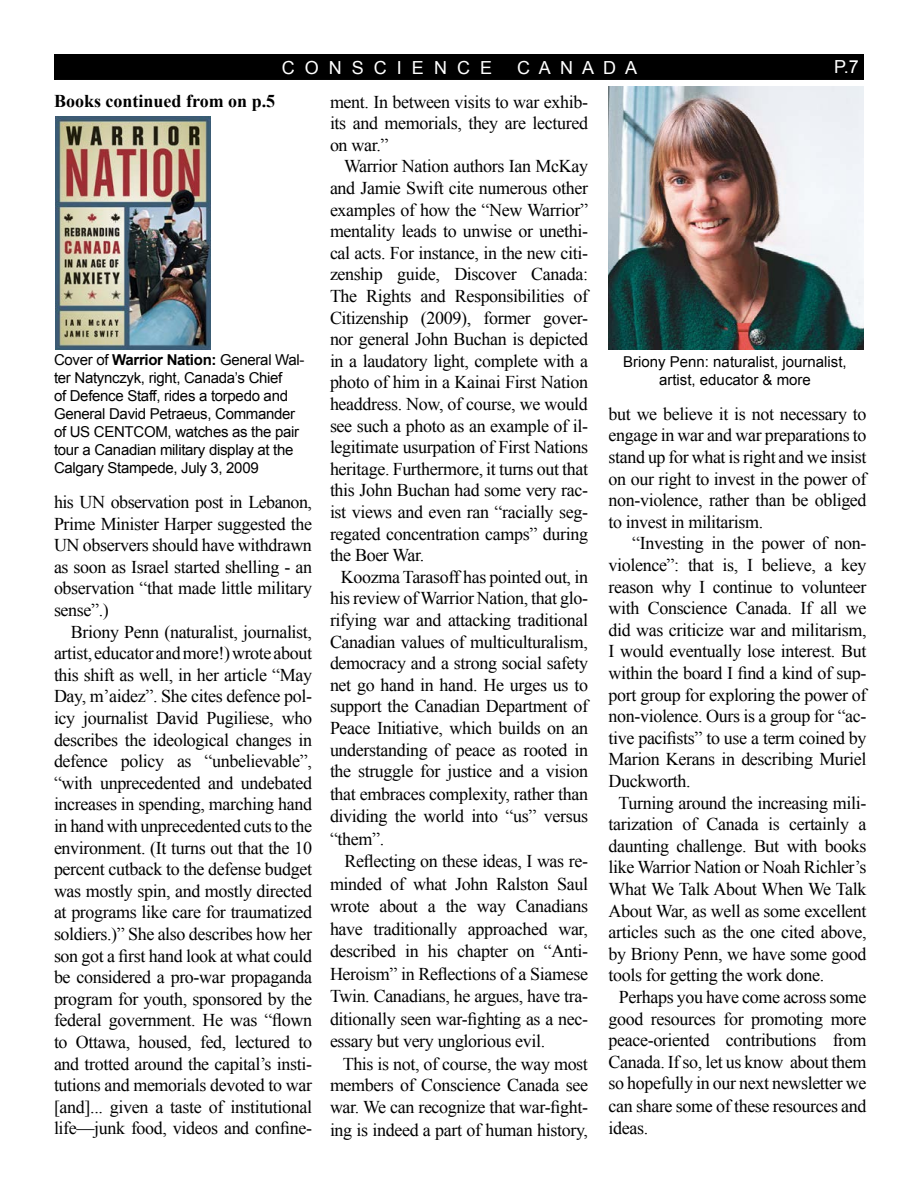
<style>
.page{position:relative;width:918px;height:1188px;background:#fff}
.page>*{position:absolute;margin:0;border:0;box-sizing:border-box;transform-origin:0 0}
.t1{font:18px/21.6px "Times New Roman";letter-spacing:-.02em;color:#000;text-align:justify}
.t2{font:700 18px "Times New Roman";color:#000}
.t3{font:18px "Arial";color:#fff}
.t4{font:15px/18px "Arial";letter-spacing:-.02em;color:#000}
.t5{font:15px/18px "Arial";color:#000;text-align:center}
.s1{font-weight:700}
</style>
<div class="page">
<div style="left:55px;top:55px;width:808px;height:24px;background:#000"></div>
<div style="left:54px;top:54px;width:810px;height:26px;border:2px solid #000"></div>
<img style="left:55px;top:116px;width:155px;height:233px">
<img style="left:609px;top:87px;width:255px;height:263px">
<p class="t3" style="left:282px;top:56px;width:212px">C O N S C I E N C E</p>
<p class="t3" style="left:517px;top:56px;width:121px">C A N A D A</p>
<p class="t3" style="left:834px;top:55px;width:26px">P.7</p>
<p class="t2" style="left:54px;top:89px;width:223px">Books continued from on p.5</p>
<p class="t1" style="left:330px;top:90px;width:260px">ment. In between visits to war exhib&shy;its and memorials, they are lectured on war.”</p>
<p class="t1" style="left:330px;top:155px;width:260px;text-indent:14px">Warrior Nation authors Ian McKay and Jamie Swift cite numerous other examples of how the “New Warrior” mentality leads to unwise or unethi&shy;cal acts. For instance, in the new citi&shy;zenship guide, Discover Canada:<br>The Rights and Responsibilities of Citizenship (2009), former gover&shy;nor general John Buchan is depicted in a laudatory light, complete with a photo of him in a Kainai First Nation headdress. Now, of course, we would see such a photo as an example of il&shy;legitimate usurpation of First Nations heritage. Furthermore, it turns out that this John Buchan had some very rac&shy;ist views and even ran “racially seg&shy;regated concentration camps” during the Boer War.</p>
<p class="t1" style="left:330px;top:565px;width:260px;text-indent:11px">Koozma Tarasoff has pointed out, in his review of Warrior Nation, that glo&shy;rifying war and attacking traditional Canadian values of multiculturalism, democracy and a strong social safety net go hand in hand. He urges us to support the Canadian Department of Peace Initiative, which builds on an understanding of peace as rooted in the struggle for justice and a vision that embraces complexity, rather than dividing the world into “us” versus “them”.</p>
<p class="t1" style="left:330px;top:850px;width:260px;line-height:22.5px;text-indent:15px">Reflecting on these ideas, I was re&shy;minded of what John Ralston Saul wrote about a the way Canadians have traditionally approached war, described in his chapter on “Anti-Heroism” in Reflections of a Siamese Twin. Canadians, he argues, have tra&shy;ditionally seen war-fighting as a nec&shy;essary but very unglorious evil.</p>
<p class="t1" style="left:330px;top:1052px;width:260px;line-height:22px;text-indent:13px">This is not, of course, the way most members of Conscience Canada see war. We can recognize that war-fight&shy;ing is indeed a part of human history,</p>
<p class="t4" style="left:54px;top:351px;width:252px">Cover of <span class="s1">Warrior Nation:</span> General Wal&shy;ter Natynczyk, right, Canada’s Chief<br>of Defence Staff, rides a torpedo and General David Petraeus, Commander of US CENTCOM, watches as the pair tour a Canadian military display at the Calgary Stampede, July 3, 2009</p>
<p class="t5" style="left:623px;top:353px;width:225px">Briony Penn: naturalist, journalist, artist, educator &amp; more</p>
<p class="t1" style="left:609px;top:403px;width:260px">but we believe it is not necessary to engage in war and war preparations to stand up for what is right and we insist on our right to invest in the power of non-violence, rather than be obliged to invest in militarism.</p>
<p class="t1" style="left:632px;top:532px;width:236px">“Investing in the power of non-</p>
<p class="t1" style="left:609px;top:554px;width:260px">violence”: that is, I believe, a key</p>
<p class="t1" style="left:609px;top:575px;width:260px">reason why I continue to volunteer</p>
<p class="t1" style="left:609px;top:597px;width:260px">with Conscience Canada. If all we</p>
<p class="t1" style="left:609px;top:619px;width:260px">did was criticize war and militarism,</p>
<p class="t1" style="left:609px;top:640px;width:260px">I would eventually lose interest. But</p>
<p class="t1" style="left:609px;top:662px;width:260px">within the board I find a kind of sup-</p>
<p class="t1" style="left:609px;top:683px;width:260px">port group for exploring the power of</p>
<p class="t1" style="left:609px;top:705px;width:260px">non-violence. Ours is a group for “ac-</p>
<p class="t1" style="left:609px;top:727px;width:260px">tive pacifists” to use a term coined by</p>
<p class="t1" style="left:609px;top:748px;width:260px">Marion Kerans in describing Muriel</p>
<p class="t1" style="left:609px;top:770px;width:84px">Duckworth.</p>
<p class="t1" style="left:618px;top:791px;width:250px">Turning around the increasing mili-</p>
<p class="t1" style="left:609px;top:813px;width:260px">tarization of Canada is certainly a</p>
<p class="t1" style="left:609px;top:835px;width:260px">daunting challenge. But with books</p>
<p class="t1" style="left:609px;top:856px;width:260px">like Warrior Nation or Noah Richler’s</p>
<p class="t1" style="left:609px;top:878px;width:260px">What We Talk About When We Talk</p>
<p class="t1" style="left:609px;top:899px;width:260px">About War, as well as some excellent</p>
<p class="t1" style="left:609px;top:921px;width:260px">articles such as the one cited above,</p>
<p class="t1" style="left:609px;top:943px;width:260px">by Briony Penn, we have some good</p>
<p class="t1" style="left:609px;top:964px;width:217px">tools for getting the work done.</p>
<p class="t1" style="left:619px;top:986px;width:249px">Perhaps you have come across some</p>
<p class="t1" style="left:609px;top:1007px;width:260px">good resources for promoting more</p>
<p class="t1" style="left:609px;top:1029px;width:260px">peace-oriented contributions from</p>
<p class="t1" style="left:609px;top:1051px;width:260px">Canada. If so, let us know about them</p>
<p class="t1" style="left:609px;top:1072px;width:259px">so hopefully in our next newsletter we</p>
<p class="t1" style="left:609px;top:1095px;width:260px">can share some of these resources and</p>
<p class="t1" style="left:609px;top:1117px;width:41px">ideas.</p>
<p class="t1" style="left:54px;top:491px;width:260px">his UN observation post in Lebanon, Prime Minister Harper suggested the UN observers should have withdrawn as soon as Israel started shelling - an observation “that made little military sense”.)</p>
<p class="t1" style="left:54px;top:620px;width:260px;text-indent:17px">Briony Penn (naturalist, journalist, artist, educator and more!) wrote about this shift as well, in her article “May Day, m’aidez”. She cites defence pol&shy;icy journalist David Pugiliese, who describes the ideological changes in defence policy as “unbelievable”, “with unprecedented and undebated increases in spending, marching hand in hand with unprecedented cuts to the environment. (It turns out that the 10 percent cutback to the defense budget was mostly spin, and mostly directed at programs like care for traumatized soldiers.)” She also describes how her son got a first hand look at what could be considered a pro-war propaganda program for youth, sponsored by the federal government. He was “flown to Ottawa, housed, fed, lectured to and trotted around the capital’s insti&shy;tutions and memorials devoted to war [and]... given a taste of institutional life—junk food, videos and confine-</p>
</div>
